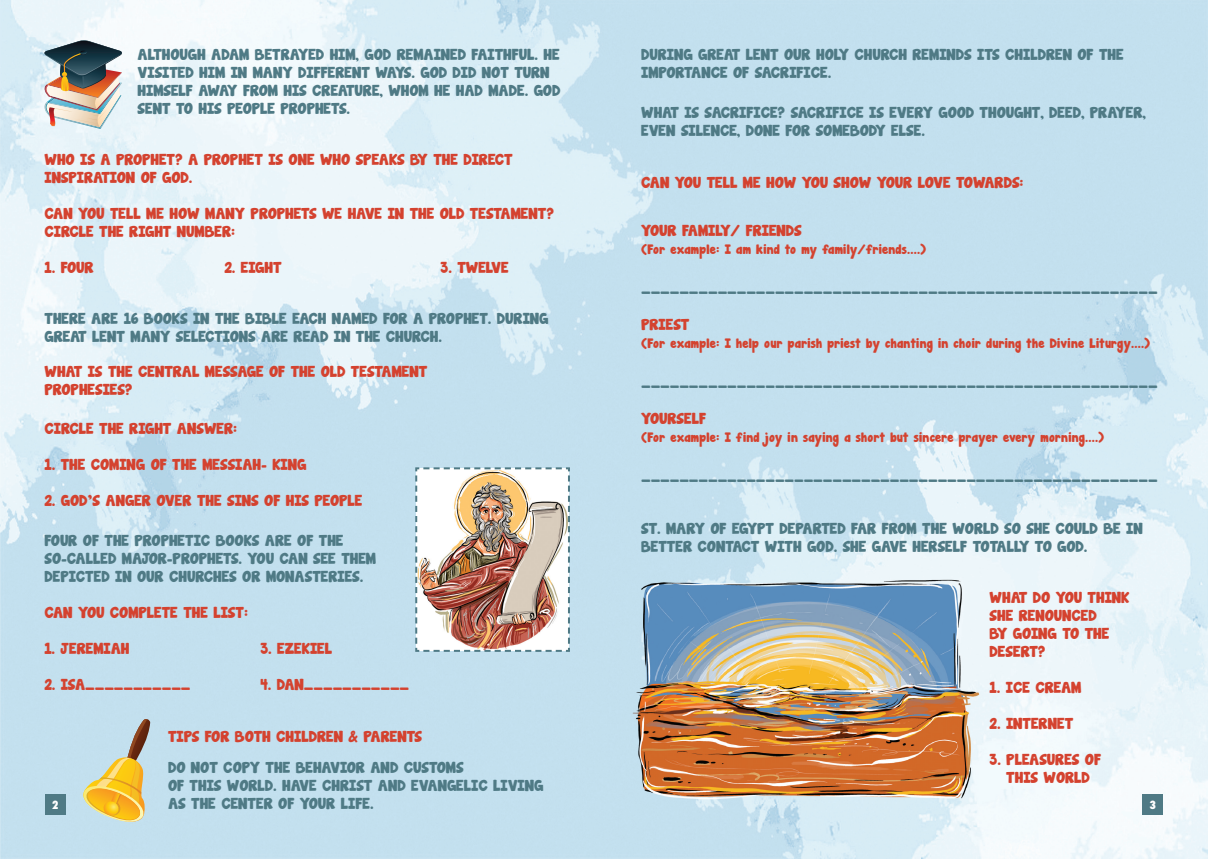
<style>
.page{position:relative;width:1208px;height:859px;background:#fff}
.page>*{position:absolute;margin:0;border:0;box-sizing:border-box;transform-origin:0 0}
.t1{font:14px/18px "Janda Manatee Solid";color:#4f7a85}
.t2{font:14px/18px "Janda Manatee Solid";color:#d4422f}
.t3{font:12px "Janda Manatee Solid";letter-spacing:.025em;color:#d4422f}
.t4{font:800 condensed 11px "Futura";color:#fff}
</style>
<div class="page">
<img style="left:0;top:0;width:1208px;height:859px">
<div style="left:45px;top:794px;width:20px;height:20px;background:#4f7a85"></div>
<div style="left:1142px;top:794px;width:21px;height:20px;background:#4f7a85"></div>
<img style="left:44px;top:40px;width:79px;height:89px">
<svg style="left:81px;top:719px;width:69px;height:108px"></svg>
<img style="left:631px;top:576px;width:353px;height:228px">
<img style="left:415px;top:467px;width:155px;height:185px">
<p class="t1" style="left:138px;top:46px;width:424px">ALTHOUGH ADAM BETRAYED HIM, GOD REMAINED FAITHFUL. HE VISITED HIM IN MANY DIFFERENT WAYS. GOD DID NOT TURN HIMSELF AWAY FROM HIS CREATURE, WHOM HE HAD MADE. GOD SENT TO HIS PEOPLE PROPHETS.</p>
<p class="t2" style="left:45px;top:151px;width:469px">WHO IS A PROPHET? A PROPHET IS ONE WHO SPEAKS BY THE DIRECT<br>INSPIRATION OF GOD.</p>
<p class="t2" style="left:45px;top:205px;width:511px">CAN YOU TELL ME HOW MANY PROPHETS WE HAVE IN THE OLD TESTAMENT?<br>CIRCLE THE RIGHT NUMBER:</p>
<p class="t2" style="left:45px;top:259px;width:51px">1. FOUR</p>
<p class="t2" style="left:225px;top:259px;width:58px">2. EIGHT</p>
<p class="t2" style="left:441px;top:259px;width:70px">3. TWELVE</p>
<p class="t1" style="left:45px;top:310px;width:505px">THERE ARE 16 BOOKS IN THE BIBLE EACH NAMED FOR A PROPHET. DURING<br>GREAT LENT MANY SELECTIONS ARE READ IN THE CHURCH.</p>
<p class="t2" style="left:45px;top:364px;width:384px">WHAT IS THE CENTRAL MESSAGE OF THE OLD TESTAMENT<br>PROPHESIES?</p>
<p class="t2" style="left:45px;top:420px;width:194px">CIRCLE THE RIGHT ANSWER:</p>
<p class="t2" style="left:45px;top:456px;width:263px">1. THE COMING OF THE MESSIAH- KING</p>
<p class="t2" style="left:45px;top:492px;width:319px">2. GOD’S ANGER OVER THE SINS OF HIS PEOPLE</p>
<p class="t1" style="left:45px;top:532px;width:333px">FOUR OF THE PROPHETIC BOOKS ARE OF THE<br>SO-CALLED MAJOR-PROPHETS. YOU CAN SEE THEM<br>DEPICTED IN OUR CHURCHES OR MONASTERIES.</p>
<p class="t1" style="left:641px;top:46px;width:484px">DURING GREAT LENT OUR HOLY CHURCH REMINDS ITS CHILDREN OF THE<br>IMPORTANCE OF SACRIFICE.</p>
<p class="t1" style="left:641px;top:104px;width:506px">WHAT IS SACRIFICE? SACRIFICE IS EVERY GOOD THOUGHT, DEED, PRAYER,<br>EVEN SILENCE, DONE FOR SOMEBODY ELSE.</p>
<p class="t2" style="left:641px;top:174px;width:384px">CAN YOU TELL ME HOW YOU SHOW YOUR LOVE TOWARDS:</p>
<p class="t2" style="left:641px;top:222px;width:162px">YOUR FAMILY/ FRIENDS</p>
<p class="t3" style="left:641px;top:240px;width:286px">(FOR EXAMPLE: I AM KIND TO MY FAMILY/FRIENDS....)</p>
<p class="t1" style="left:641px;top:280px;width:518px">______________________________________________________</p>
<p class="t2" style="left:641px;top:316px;width:50px">PRIEST</p>
<p class="t3" style="left:641px;top:334px;width:510px">(FOR EXAMPLE: I HELP OUR PARISH PRIEST BY CHANTING IN CHOIR DURING THE DIVINE LITURGY....)</p>
<p class="t1" style="left:641px;top:374px;width:518px">______________________________________________________</p>
<p class="t2" style="left:641px;top:410px;width:66px">YOURSELF</p>
<p class="t3" style="left:641px;top:428px;width:464px">(FOR EXAMPLE: I FIND JOY IN SAYING A SHORT BUT SINCERE PRAYER EVERY MORNING....)</p>
<p class="t1" style="left:641px;top:468px;width:518px">______________________________________________________</p>
<p class="t1" style="left:641px;top:521px;width:503px">ST. MARY OF EGYPT DEPARTED FAR FROM THE WORLD SO SHE COULD BE IN<br>BETTER CONTACT WITH GOD. SHE GAVE HERSELF TOTALLY TO GOD.</p>
<p class="t2" style="left:989px;top:589px;width:141px">WHAT DO YOU THINK<br>SHE RENOUNCED<br>BY GOING TO THE<br>DESERT?</p>
<p class="t2" style="left:989px;top:679px;width:93px">1. ICE CREAM</p>
<p class="t2" style="left:989px;top:715px;width:85px">2. INTERNET</p>
<p class="t2" style="left:989px;top:751px;width:113px;text-align:center">3. PLEASURES OF<br>THIS WORLD</p>
<p class="t2" style="left:44px;top:604px;width:205px">CAN YOU COMPLETE THE LIST:</p>
<p class="t2" style="left:44px;top:640px;width:87px">1. J EREMIAH</p>
<p class="t2" style="left:260px;top:640px;width:73px">3. EZEKIEL</p>
<p class="t2" style="left:44px;top:676px;width:148px">2. ISA___________</p>
<p class="t2" style="left:260px;top:676px;width:150px">4. DAN___________</p>
<p class="t2" style="left:168px;top:728px;width:256px">TIPS FOR BOTH CHILDREN &amp; PARENTS</p>
<p class="t1" style="left:168px;top:759px;width:377px">DO NOT COPY THE BEHAVIOR AND CUSTOMS<br>OF THIS WORLD. HAVE CHRIST AND EVANGELIC LIVING<br>AS THE CENTER OF YOUR LIFE.</p>
<p class="t4" style="left:52px;top:798px;width:8px">2</p>
<p class="t4" style="left:1149px;top:798px;width:8px">3</p>
</div>
